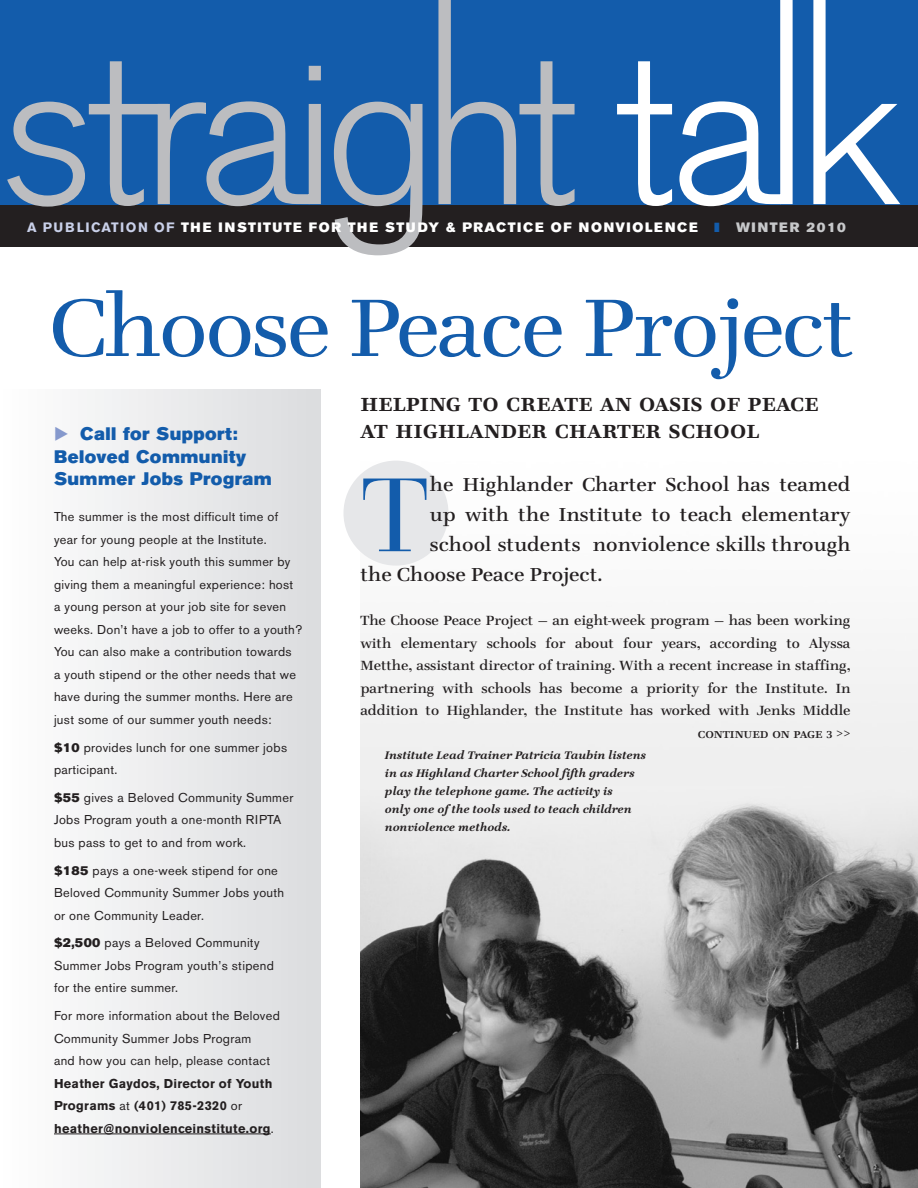
<style>
.page{position:relative;width:918px;height:1188px;background:#fff}
.page>*{position:absolute;margin:0;border:0;box-sizing:border-box;transform-origin:0 0}
.Lead_12_18{font:103.2px "Bauer Bodoni";color:#135cab}
.t1{font:78px "Teimer Lite";letter-spacing:-.03em;color:#135cab}
.Text_8_5_15{font:700 24px "Teimer Lite SC";letter-spacing:.01em;color:#231f20}
.Lead_12_18-2{font:18px "Teimer Demi";letter-spacing:.005em;color:#231f20}
.Head_Akzidenz_12{font:18px/22.5px "Akzidenz Grotesk BE Super";letter-spacing:.025em;color:#135cab}
.t2{font:13.5px "Akzidenz Grotesk BE Super";letter-spacing:.12em;color:#fff}
.t3{font:13.5px "Akzidenz Grotesk BE Super";letter-spacing:.115em;color:#c7c8ca}
.Sidebar_Akzidenz{font:12.75px/22.5px "Akzidenz Grotesk BE";letter-spacing:.025em;color:#231f20}
.Text_8_5_15-2{font:12.75px/22.5px "Teimer Demi";color:#231f20;text-align:justify}
.Text_8_5_15-3{font:12.75px "Teimer Demi SC";color:#231f20}
.Caption_Teimer_BI{font:italic 700 10.5px/18px "Teimer Demi";color:#231f20}
.s1{font-family:"Akzidenz Grotesk BE";font-weight:700;color:#c9d0e9}
.s2{font-family:"European Pi Three";color:#8699cd}
.s3{font-family:"Akzidenz Grotesk BE Super"}
.s4{font-weight:700}
</style>
<div class="page">
<img style="left:360px;top:461px;width:558px;height:727px">
<div style="left:344px;top:461px;width:104px;height:105px;background:#e6e7e9;border-radius:50%"></div>
<div style="left:0;top:390px;width:321px;height:798px;background:linear-gradient(to right,#fefefe,#dbdcde)"></div>
<div style="left:0;top:0;width:918px;height:209px;background:#135cab"></div>
<div style="left:0;top:205px;width:918px;height:42px;background:#231f20"></div>
<svg style="left:7px;top:0;width:568px;height:255px"></svg>
<svg style="left:617px;top:0;width:283px;height:206px"></svg>
<hr style="left:54px;top:1134px;width:217px;height:1px;background:#231f20">
<p class="t2" style="left:27px;top:220px;width:672px"><span class="s1">A PUBLICATION OF</span> THE INSTITUTE FOR THE STUDY &amp; PRACTICE OF NONVIOLENCE</p>
<p class="t3" style="left:736px;top:220px;width:111px">WINTER 2010</p>
<p class="t1" style="left:51px;top:277px;width:806px">Choose Peace Project</p>
<p class="Text_8_5_15" style="left:360px;top:387px;width:460px">helping to create an oasis of peace</p>
<p class="Head_Akzidenz_12" style="left:54px;top:423px;width:185px"><span class="s2">E</span> Call for Support:</p>
<p class="Text_8_5_15" style="left:360px;top:414px;width:401px">at highlander charter school</p>
<p class="Head_Akzidenz_12" style="left:54px;top:445px;width:219px">Beloved Community<br>Summer Jobs Program</p>
<p class="Sidebar_Akzidenz" style="left:54px;top:506px;width:250px">The summer is the most difficult time of year for young people at the Institute.<br>You can help at-risk youth this summer by giving them a meaningful experience: host a young person at your job site for seven weeks. Don’t have a job to offer to a youth?<br>You can also make a contribution towards<br>a youth stipend or the other needs that we have during the summer months. Here are just some of our summer youth needs:</p>
<p class="Sidebar_Akzidenz" style="left:54px;top:736px;width:235px"><span class="s3">$10</span> provides lunch for one summer jobs participant.</p>
<p class="Sidebar_Akzidenz" style="left:54px;top:786px;width:241px"><span class="s3">$55</span> gives a Beloved Community Summer<br>Jobs Program youth a one-month RIPTA bus pass to get to and from work.</p>
<p class="Sidebar_Akzidenz" style="left:54px;top:859px;width:232px"><span class="s3">$185</span> pays a one-week stipend for one<br>Beloved Community Summer Jobs youth or one Community Leader.</p>
<p class="Sidebar_Akzidenz" style="left:54px;top:932px;width:221px"><span class="s3">$2,500</span> pays a Beloved Community<br>Summer Jobs Program youth’s stipend for the entire summer.</p>
<p class="Sidebar_Akzidenz" style="left:54px;top:1004px;width:227px">For more information about the Beloved Community Summer Jobs Program<br>and how you can help, please contact <span class="s4">Heather Gaydos, Director of Youth Programs</span> at <span class="s4">(401) 785-2320</span> or <span class="s4">heather@nonviolenceinstitute.org</span>.</p>
<p class="Lead_12_18" style="left:360px;top:454px;width:70px">T</p>
<p class="Lead_12_18-2" style="left:430px;top:473px;width:422px">he Highlander Charter School has teamed</p>
<p class="Lead_12_18-2" style="left:430px;top:503px;width:422px">up with the Institute to teach elementary</p>
<p class="Lead_12_18-2" style="left:430px;top:533px;width:422px">school students nonviolence skills through</p>
<p class="Lead_12_18-2" style="left:360px;top:563px;width:244px">the Choose Peace Project.</p>
<p class="Text_8_5_15-2" style="left:360px;top:610px;width:492px">The Choose Peace Project — an eight-week program — has been working with elementary schools for about four years, according to Alyssa Metthe, assistant director of training. With a recent increase in staffing, partnering with schools has become a priority for the Institute. In addition to Highlander, the Institute has worked with Jenks Middle</p>
<p class="Text_8_5_15-3" style="left:698px;top:725px;width:154px">continued on page 3 &gt;&gt;</p>
<p class="Caption_Teimer_BI" style="left:385px;top:747px;width:263px">Institute Lead Trainer Patricia Taubin listens in as Highland Charter School fifth graders play the telephone game. The activity is<br>only one of the tools used to teach children nonviolence methods.</p>
</div>
